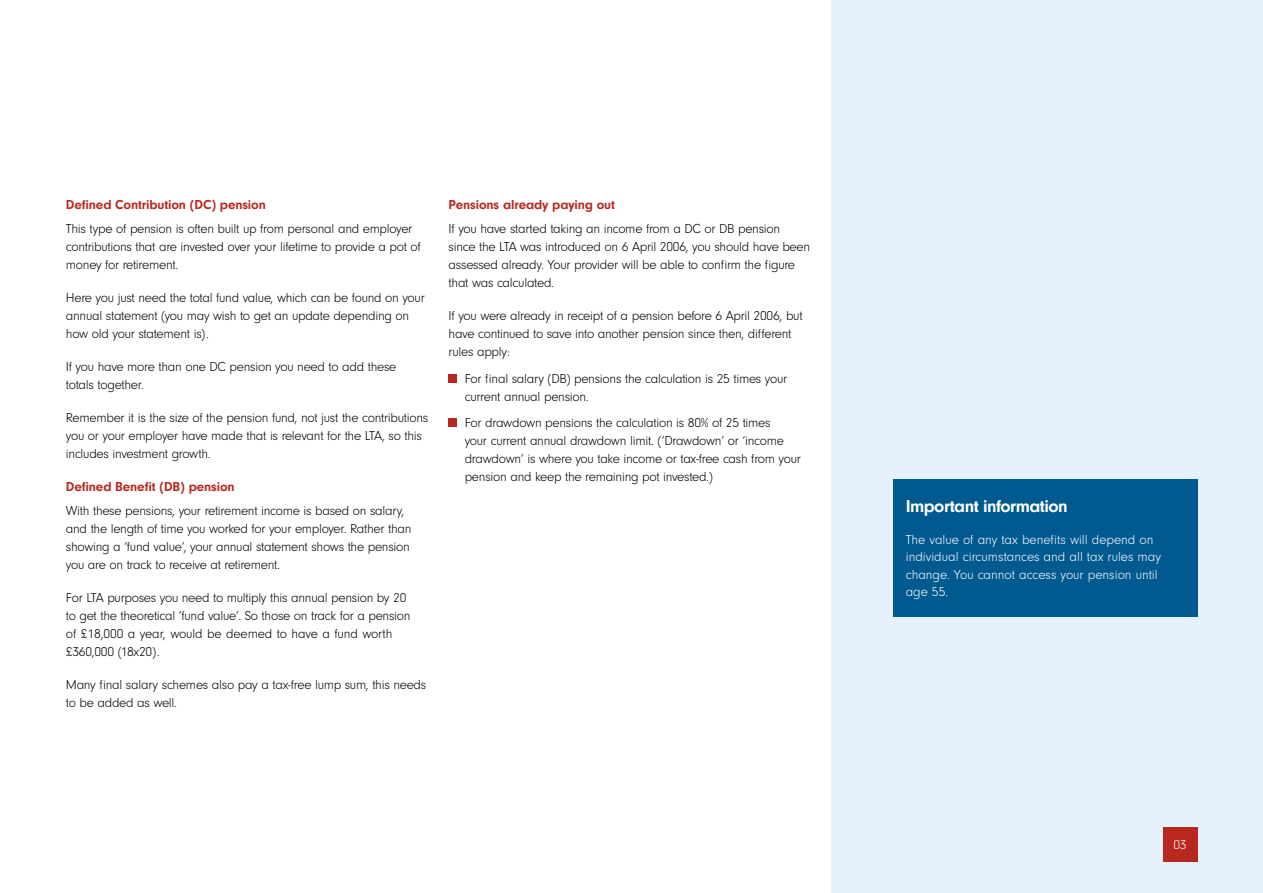
<style>
.page{position:relative;width:1263px;height:893px;background:#fff}
.page>*{position:absolute;margin:0;border:0;box-sizing:border-box;transform-origin:0 0}
.t1{font:700 18px "Neuzeit Gro";letter-spacing:-.03em;color:#fff}
.t2{font:300 13.5px/18px "Neuzeit Gro";letter-spacing:-.02em;color:#000}
.t3{font:300 13.5px/17.2px "Neuzeit Gro";color:#fff}
.t4{font:700 13.5px "Neuzeit Gro";letter-spacing:-.01em;color:#b8281f}
</style>
<div class="page">
<div style="left:831px;top:0;width:432px;height:893px;background:#e7f1fb"></div>
<div style="left:449px;top:374px;width:8px;height:9px;background:#b8281f"></div>
<div style="left:449px;top:419px;width:8px;height:8px;background:#b8281f"></div>
<div style="left:1163px;top:827px;width:34px;height:34px;background:#b8281f"></div>
<div style="left:893px;top:479px;width:304px;height:138px;background:#00598f"></div>
<p class="t4" style="left:66px;top:197px;width:202px">Defined Contribution (DC) pension</p>
<p class="t2" style="left:66px;top:220px;width:356px">This type of pension is often built up from personal and employer contributions that are invested over your lifetime to provide a pot of money for retirement.</p>
<p class="t2" style="left:66px;top:289px;width:360px">Here you just need the total fund value, which can be found on your annual statement (you may wish to get an update depending on how old your statement is).</p>
<p class="t2" style="left:66px;top:358px;width:332px">If you have more than one DC pension you need to add these totals together.</p>
<p class="t2" style="left:66px;top:409px;width:364px">Remember it is the size of the pension fund, not just the contributions you or your employer have made that is relevant for the LTA, so this includes investment growth.</p>
<p class="t4" style="left:66px;top:479px;width:170px">Defined Benefit (DB) pension</p>
<p class="t2" style="left:66px;top:502px;width:347px">With these pensions, your retirement income is based on salary, and the length of time you worked for your employer. Rather than showing a ‘fund value’, your annual statement shows the pension you are on track to receive at retirement.</p>
<p class="t2" style="left:66px;top:589px;width:346px">For LTA purposes you need to multiply this annual pension by 20 to get the theoretical ‘fund value’. So those on track for a pension of £18,000 a year, would be deemed to have a fund worth £360,000 (18x20).</p>
<p class="t2" style="left:66px;top:676px;width:362px">Many final salary schemes also pay a tax-free lump sum, this needs to be added as well.</p>
<p class="t4" style="left:449px;top:197px;width:168px">Pensions already paying out</p>
<p class="t2" style="left:449px;top:220px;width:363px">If you have started taking an income from a DC or DB pension since the LTA was introduced on 6 April 2006, you should have been assessed already. Your provider will be able to confirm the figure that was calculated.</p>
<p class="t2" style="left:449px;top:307px;width:356px">If you were already in receipt of a pension before 6 April 2006, but have continued to save into another pension since then, different rules apply:</p>
<p class="t2" style="left:465px;top:370px;width:324px">For final salary (DB) pensions the calculation is 25 times your current annual pension.</p>
<p class="t2" style="left:465px;top:414px;width:338px">For drawdown pensions the calculation is 80% of 25 times<br>your current annual drawdown limit. (‘Drawdown’ or ‘income drawdown’ is where you take income or tax-free cash from your pension and keep the remaining pot invested.)</p>
<h1 class="t1" style="left:906px;top:496px;width:163px">Important information</h1>
<p class="t3" style="left:906px;top:531px;width:257px">The value of any tax benefits will depend on individual circumstances and all tax rules may change. You cannot access your pension until age 55.</p>
<p class="t3" style="left:1173px;top:836px;width:15px">03</p>
</div>
